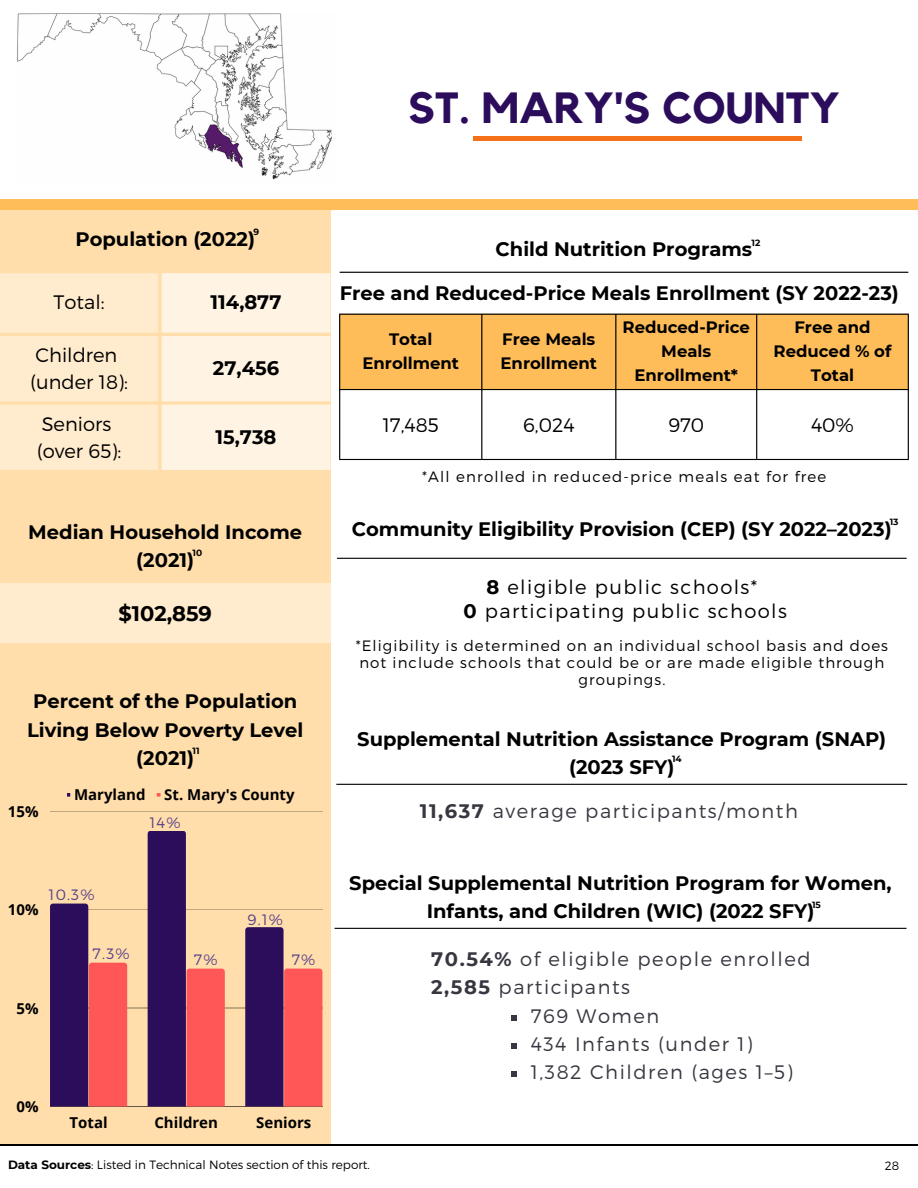
<style>
.page{position:relative;width:918px;height:1188px;background:#fff}
.page>*{position:absolute;margin:0;border:0;box-sizing:border-box;transform-origin:0 0}
.t1{font:700 43.5px "Kollektif";color:#2b0d5c}
.t2{font:700 21px "Montserrat";color:#000}
.t3{font:700 19.5px/28.2px "Montserrat";color:#000;text-align:center}
.t4{font:300 19.5px "Montserrat";letter-spacing:.08em;color:#373741}
.t5{font:300 19.5px "Montserrat";letter-spacing:.07em;color:#000}
.t6{font:300 19.5px "Montserrat";color:#000}
.t7{font:700 16.5px/24px "Montserrat";color:#000;text-align:center}
.t8{font:300 15px/17px "Montserrat";letter-spacing:.07em;color:#000;text-align:center}
.t9{font:700 15px "Open Sans";color:#000}
.t10{font:300 15px "Montserrat";color:#553f89}
.t11{font:300 12px "Montserrat";color:#000}
.t12{font:700 9px "Montserrat";color:#000}
.s1{font-weight:700}
</style>
<div class="page">
<div style="left:0;top:200px;width:918px;height:10px;background:#ffbd59"></div>
<div style="left:0;top:210px;width:331px;height:934px;background:#ffdeab"></div>
<div style="left:473px;top:136px;width:329px;height:5px;background:#f47019"></div>
<svg style="left:0;top:273px;width:330px;height:197px;background:#ffeed6"></svg>
<hr style="left:0;top:1144px;width:918px;height:1px;background:#000">
<div style="left:0;top:584px;width:330px;height:59px;background:#ffebcd"></div>
<svg style="left:67px;top:793px;width:3px;height:4px"></svg>
<svg style="left:157px;top:793px;width:4px;height:4px"></svg>
<hr style="left:50px;top:811px;width:272px;height:1px;background:#000">
<hr style="left:50px;top:909px;width:272px;height:1px;background:#000">
<hr style="left:50px;top:1008px;width:272px;height:1px;background:#000">
<hr style="left:50px;top:1106px;width:272px;height:1px;background:#000">
<svg style="left:50px;top:904px;width:77px;height:202px;background:#954666"></svg>
<svg style="left:148px;top:831px;width:77px;height:275px"></svg>
<svg style="left:245px;top:927px;width:77px;height:179px;background:#954364"></svg>
<img style="left:17px;top:14px;width:315px;height:166px">
<hr style="left:337px;top:558px;width:570px;height:1px;background:#000">
<hr style="left:336px;top:784px;width:571px;height:1px;background:#000">
<hr style="left:335px;top:928px;width:572px;height:1px;background:#000">
<svg style="left:511px;top:1015px;width:6px;height:5px"></svg>
<svg style="left:511px;top:1043px;width:6px;height:5px"></svg>
<svg style="left:511px;top:1071px;width:6px;height:6px"></svg>
<div style="left:340px;top:315px;width:568px;height:74px;background:#ffbd59"></div>
<hr style="left:339px;top:315px;width:1px;height:144px;background:#000">
<hr style="left:481px;top:315px;width:1px;height:144px;background:#000">
<hr style="left:615px;top:315px;width:1px;height:144px;background:#000">
<hr style="left:756px;top:315px;width:1px;height:144px;background:#000">
<hr style="left:908px;top:315px;width:1px;height:144px;background:#000">
<hr style="left:340px;top:272px;width:568px;height:1px;background:#000">
<hr style="left:339px;top:314px;width:570px;height:1px;background:#000">
<hr style="left:339px;top:389px;width:570px;height:1px;background:#000">
<hr style="left:339px;top:459px;width:570px;height:1px;background:#000">
<p class="t1" style="left:408px;top:88px;width:433px">ST. MARY'S COUNTY</p>
<p class="t12" style="left:253px;top:226px;width:7px">9</p>
<p class="t3" style="left:75px;top:225px;width:181px">Population (2022)</p>
<p class="t5" style="left:54px;top:290px;width:53px">Total:</p>
<p class="t3" style="left:211px;top:288px;width:72px">114,877</p>
<p class="t6" style="left:36px;top:342px;width:83px">Children</p>
<p class="t5" style="left:30px;top:369px;width:99px">(under 18):</p>
<p class="t3" style="left:213px;top:354px;width:68px">27,456</p>
<p class="t6" style="left:42px;top:411px;width:71px">Seniors</p>
<p class="t5" style="left:37px;top:438px;width:86px">(over 65):</p>
<p class="t3" style="left:216px;top:423px;width:62px">15,738</p>
<p class="t3" style="left:28px;top:517px;width:275px">Median Household Income (2021)</p>
<p class="t2" style="left:119px;top:600px;width:95px">$102,859</p>
<p class="t12" style="left:193px;top:548px;width:11px">10</p>
<p class="t3" style="left:27px;top:687px;width:278px">Percent of the Population<br>Living Below Poverty Level (2021)</p>
<p class="t12" style="left:193px;top:746px;width:9px">11</p>
<p class="t9" style="left:8px;top:801px;width:32px">15%</p>
<p class="t9" style="left:74px;top:784px;width:73px">Maryland</p>
<p class="t9" style="left:164px;top:784px;width:132px">St. Mary's County</p>
<p class="t10" style="left:150px;top:813px;width:32px">14%</p>
<p class="t9" style="left:8px;top:899px;width:32px">10%</p>
<p class="t10" style="left:49px;top:885px;width:47px">10.3%</p>
<p class="t10" style="left:93px;top:944px;width:38px">7.3%</p>
<p class="t9" style="left:17px;top:997px;width:24px">5%</p>
<p class="t10" style="left:248px;top:910px;width:37px">9.1%</p>
<p class="t10" style="left:194px;top:950px;width:25px">7%</p>
<p class="t10" style="left:292px;top:950px;width:25px">7%</p>
<p class="t9" style="left:17px;top:1096px;width:24px">0%</p>
<p class="t9" style="left:70px;top:1112px;width:40px">Total</p>
<p class="t9" style="left:154px;top:1112px;width:65px">Children</p>
<p class="t9" style="left:256px;top:1112px;width:57px">Seniors</p>
<p class="t12" style="left:752px;top:237px;width:10px">12</p>
<p class="t3" style="left:496px;top:235px;width:258px">Child Nutrition Programs</p>
<p class="t3" style="left:340px;top:279px;width:561px">Free and Reduced-Price Meals Enrollment (SY 2022-23)</p>
<p class="t7" style="left:362px;top:327px;width:98px">Total<br>Enrollment</p>
<p class="t7" style="left:501px;top:327px;width:98px;text-align:left">Free Meals<br>Enrollment</p>
<p class="t7" style="left:623px;top:315px;width:129px">Reduced-Price<br>Meals<br>Enrollment*</p>
<p class="t7" style="left:774px;top:315px;width:119px">Free and<br>Reduced % of<br>Total</p>
<p class="t5" style="left:383px;top:412px;width:58px">17,485</p>
<p class="t5" style="left:523px;top:412px;width:53px">6,024</p>
<p class="t5" style="left:668px;top:412px;width:37px">970</p>
<p class="t5" style="left:811px;top:412px;width:44px">40%</p>
<p class="t8" style="left:422px;top:467px;width:406px">*All enrolled in reduced-price meals eat for free</p>
<p class="t12" style="left:890px;top:516px;width:10px">13</p>
<p class="t3" style="left:352px;top:514px;width:541px">Community Eligibility Provision (CEP) (SY 2022–2023)</p>
<p class="t5" style="left:486px;top:574px;width:272px"><span class="s1">8</span> eligible public schools*</p>
<p class="t5" style="left:463px;top:598px;width:325px"><span class="s1">0</span> participating public schools</p>
<p class="t8" style="left:356px;top:636px;width:534px">*Eligibility is determined on an individual school basis and does not include schools that could be or are made eligible through groupings.</p>
<p class="t3" style="left:357px;top:725px;width:530px">Supplemental Nutrition Assistance Program (SNAP) (2023 SFY)</p>
<p class="t12" style="left:672px;top:754px;width:11px">14</p>
<p class="t4" style="left:420px;top:798px;width:380px"><span class="s1">11,637</span> average participants/month</p>
<p class="t3" style="left:349px;top:869px;width:544px">Special Supplemental Nutrition Program for Women,<br>Infants, and Children (WIC) (2022 SFY)</p>
<p class="t12" style="left:812px;top:899px;width:10px">15</p>
<p class="t4" style="left:431px;top:947px;width:381px"><span class="s1">70.54%</span> of eligible people enrolled</p>
<p class="t4" style="left:431px;top:975px;width:200px"><span class="s1">2,585</span> participants</p>
<p class="t4" style="left:531px;top:1003px;width:130px">769 Women</p>
<p class="t4" style="left:531px;top:1031px;width:223px">434 Infants (under 1)</p>
<p class="t4" style="left:531px;top:1059px;width:264px">1,382 Children (ages 1–5)</p>
<p class="t11" style="left:8px;top:1157px;width:363px"><span class="s1">Data Sources</span>: Listed in Technical Notes section of this report.</p>
<p class="t11" style="left:885px;top:1158px;width:16px">28</p>
</div>
